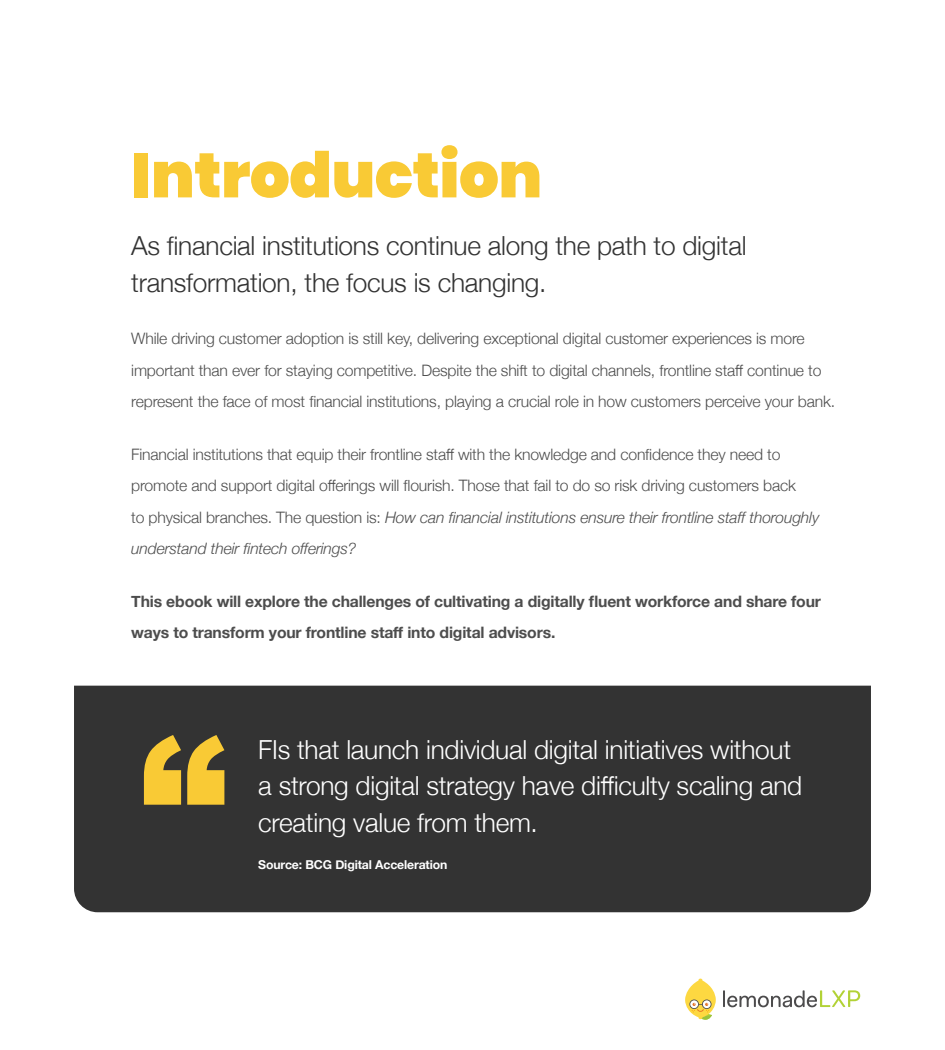
<style>
.page{position:relative;width:945px;height:1050px;background:#fff}
.page>*{position:absolute;margin:0;border:0;box-sizing:border-box;transform-origin:0 0}
.Intro{font:900 175px "Arial";color:#f9ca35}
.Intro-2{font:900 63px "Poppins";letter-spacing:-.01em;color:#f9ca35}
.Main_Body{font:300 26.25px/36.8px "Helvetica Neue";letter-spacing:-.01em;color:#fff}
.Main_Body-2{font:300 26.25px/36.8px "Helvetica Neue";letter-spacing:-.01em;color:#333}
.Main_Body-3{font:300 15.75px/31.5px "Helvetica Neue";letter-spacing:-.01em;color:#4d4d4d}
.Main_Body-4{font:700 15.75px/31.5px "Helvetica Neue";letter-spacing:-.01em;color:#4d4d4d}
.Main_Body-5{font:700 12.25px "Helvetica Neue";letter-spacing:-.01em;color:#fff}
.s1{font-style:italic}
</style>
<div class="page">
<svg style="left:685px;top:979px;width:31px;height:41px"></svg>
<svg style="left:723px;top:990px;width:137px;height:17px"></svg>
<div style="left:74px;top:686px;width:797px;height:226px;background:#333"></div>
<p class="Intro-2" style="left:131px;top:139px;width:413px">Introduction</p>
<p class="Main_Body-2" style="left:131px;top:226px;width:617px">As financial institutions continue along the path to digital transformation, the focus is changing.</p>
<p class="Main_Body-3" style="left:131px;top:322px;width:705px">While driving customer adoption is still key, delivering exceptional digital customer experiences is more important than ever for staying competitive. Despite the shift to digital channels, frontline staff continue to represent the face of most financial institutions, playing a crucial role in how customers perceive your bank.</p>
<p class="Main_Body-3" style="left:131px;top:437px;width:690px">Financial institutions that equip their frontline staff with the knowledge and confidence they need to promote and support digital offerings will flourish. Those that fail to do so risk driving customers back<br>to physical branches. The question is: <span class="s1">How can financial institutions ensure their frontline staff thoroughly understand their fintech offerings?</span></p>
<p class="Main_Body-4" style="left:131px;top:586px;width:691px">This ebook will explore the challenges of cultivating a digitally fluent workforce and share four ways to transform your frontline staff into digital advisors.</p>
<p class="Intro" style="left:139px;top:673px;width:89px">“</p>
<p class="Main_Body" style="left:258px;top:729px;width:546px">FIs that launch individual digital initiatives without a strong digital strategy have difficulty scaling and creating value from them.</p>
<p class="Main_Body-5" style="left:258px;top:855px;width:191px">Source: BCG Digital Acceleration</p>
</div>
